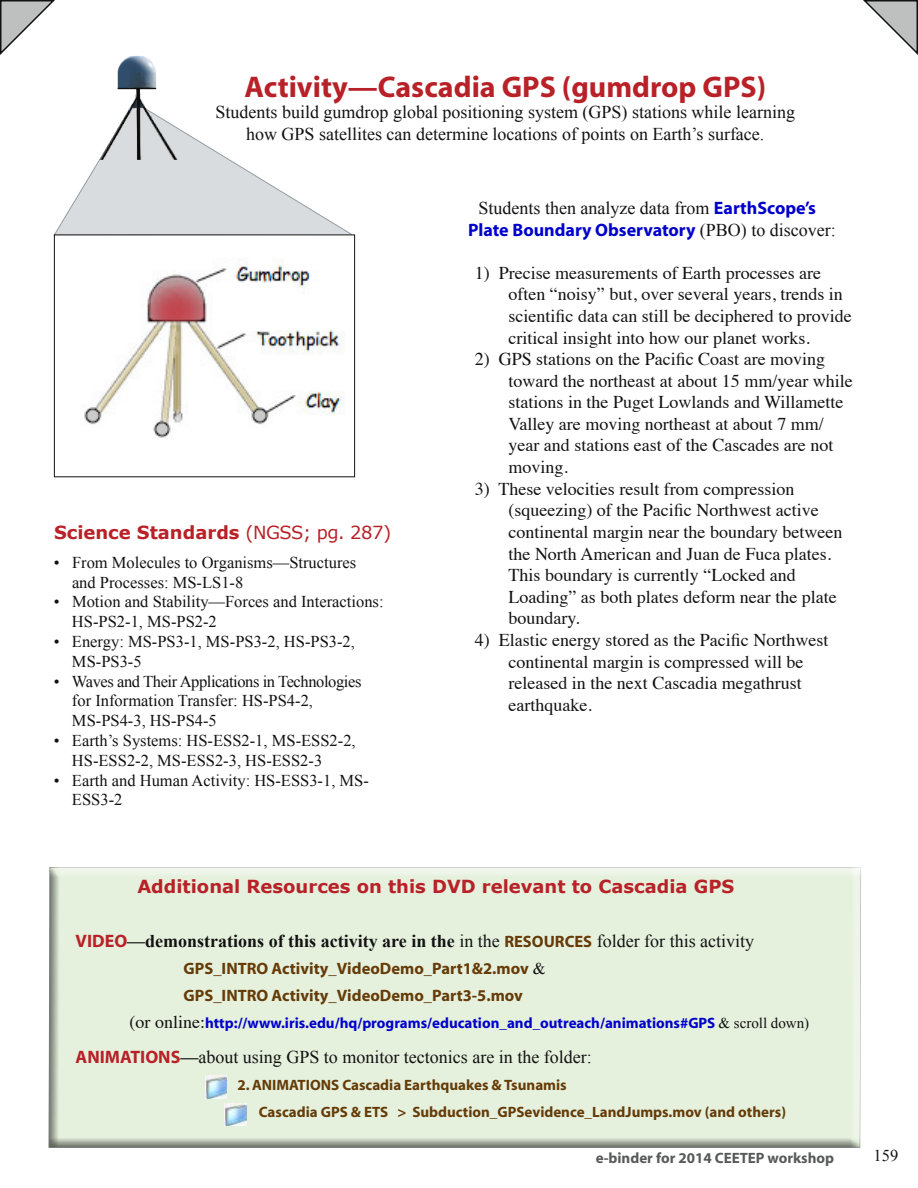
<style>
.page{position:relative;width:918px;height:1188px;background:#fff}
.page>*{position:absolute;margin:0;border:0;box-sizing:border-box;transform-origin:0 0}
.t1{font:700 30px "Myriad";color:#b82127}
.t2{font:18px/21.6px "Times";color:#121212}
.t3{font:18px/21.6px "Times New Roman";color:#121212;text-align:center}
.t4{font:700 18px "Verdana";color:#b82127}
.t5{font:700 18px "Times New Roman";color:#121212}
.t6{font:700 18px "Myriad";color:#00c}
.t7{font:16.5px/19.8px "Times New Roman";color:#121212}
.t8{font:16.5px/19.8px "Times New Roman";letter-spacing:-.025em;color:#121212}
.t9{font:700 16.5px/27px "Myriad";color:#653b07}
.t10{font:700 15px/27px "Myriad";color:#653b07}
.t11{font:700 15px "Myriad";color:#00c}
.t12{font:700 15px "Myriad";color:#585a5a}
.s1{font-weight:400}
.s2{font-family:"Myriad";font-weight:700;color:#00c}
.s3{font-family:"Times New Roman";font-weight:400;color:#121212}
.s4{font-family:"Myriad";color:#b82127}
.s5{font-family:"Myriad";font-size:16.5px;color:#653b07}
.s6{font-family:"Times";font-weight:400;font-size:18px;color:#121212}
.s7{font-family:"Myriad";font-weight:700;color:#b82127}
.s8{font-weight:700}
</style>
<div class="page">
<svg style="left:53px;top:136px;width:299px;height:100px"></svg>
<div style="left:49px;top:865px;width:814px;height:284px;background:#121212;opacity:.75"></div>
<svg style="left:0;top:0;width:55px;height:55px"></svg>
<svg style="left:863px;top:0;width:55px;height:55px"></svg>
<img style="left:84px;top:258px;width:261px;height:180px">
<div style="left:54px;top:235px;width:301px;height:242px;border:1px solid #121212"></div>
<img style="left:225px;top:1104px;width:21px;height:22px">
<img style="left:206px;top:1076px;width:21px;height:22px">
<img style="left:76px;top:55px;width:115px;height:105px">
<h1 class="t1" style="left:244px;top:71px;width:523px">Activity—Cascadia GPS (gumdrop GPS)</h1>
<p class="t3" style="left:216px;top:101px;width:581px">Students build gumdrop global positioning system (GPS) stations while learning how GPS satellites can determine locations of points on Earth’s surface.</p>
<p class="t4" style="left:54px;top:521px;width:339px">Science Standards <span class="s1">(NGSS; pg. 287)</span></p>
<p class="t7" style="left:72px;top:552px;width:286px;text-indent:-18px">• From Molecules to Organisms—Structures and Processes: MS-LS1-8</p>
<p class="t7" style="left:72px;top:592px;width:313px;text-indent:-18px">• Motion and Stability—Forces and Interactions:<br>HS-PS2-1, MS-PS2-2</p>
<p class="t7" style="left:72px;top:631px;width:284px;text-indent:-18px">• Energy: MS-PS3-1, MS-PS3-2, HS-PS3-2,<br>MS-PS3-5</p>
<p class="t8" style="left:72px;top:671px;width:291px;text-indent:-18px">• Waves and Their Applications in Technologies for Information Transfer: HS-PS4-2,<br>MS-PS4-3, HS-PS4-5</p>
<p class="t7" style="left:72px;top:730px;width:285px;text-indent:-18px">• Earth’s Systems: HS-ESS2-1, MS-ESS2-2,<br>HS-ESS2-2, MS-ESS2-3, HS-ESS2-3</p>
<p class="t7" style="left:72px;top:770px;width:298px;text-indent:-18px">• Earth and Human Activity: HS-ESS3-1, MS-<br>ESS3-2</p>
<p class="t3" style="left:478px;top:197px;width:339px">Students then analyze data from <span class="s2">EarthScope’s</span></p>
<p class="t6" style="left:468px;top:220px;width:369px">Plate Boundary Observatory <span class="s3">(PBO) to discover:</span></p>
<p class="t2" style="left:509px;top:260px;width:345px;text-indent:-34px">1) Precise measurements of Earth processes are often “noisy” but, over several years, trends in scientific data can still be deciphered to provide critical insight into how our planet works.</p>
<p class="t2" style="left:509px;top:347px;width:346px;text-indent:-34px">2) GPS stations on the Pacific Coast are moving toward the northeast at about 15 mm/year while stations in the Puget Lowlands and Willamette Valley are moving northeast at about 7 mm/ year and stations east of the Cascades are not moving.</p>
<p class="t2" style="left:509px;top:476px;width:336px;text-indent:-34px">3) These velocities result from compression (squeezing) of the Pacific Northwest active continental margin near the boundary between the North American and Juan de Fuca plates.<br>This boundary is currently “Locked and Loading” as both plates deform near the plate boundary.</p>
<p class="t2" style="left:509px;top:628px;width:321px;text-indent:-34px">4) Elastic energy stored as the Pacific Northwest continental margin is compressed will be released in the next Cascadia megathrust earthquake.</p>
<p class="t4" style="left:137px;top:875px;width:598px">Additional Resources on this DVD relevant to Cascadia GPS</p>
<p class="t5" style="left:76px;top:928px;width:680px"><span class="s4">VIDEO</span>—demonstrations of this activity are in the <span class="s1">in the</span> <span class="s5">RESOURCES</span> <span class="s1">folder for this activity</span></p>
<p class="t9" style="left:184px;top:955px;width:364px">GPS_INTRO Activity_VideoDemo_Part1&amp;2.mov <span class="s3">&amp;<br></span>GPS_INTRO Activity_VideoDemo_Part3-5.mov</p>
<p class="t11" style="left:130px;top:1015px;width:681px"><span class="s6">(or online:</span>http://www.iris.edu/hq/programs/education_and_outreach/animations#GPS <span class="s3">&amp; scroll down)</span></p>
<p class="t3" style="left:76px;top:1046px;width:518px"><span class="s7">ANIMATIONS</span><span class="s8">—</span>about using GPS to monitor tectonics are in the folder:</p>
<p class="t10" style="left:259px;top:1072px;width:529px;text-indent:-21px">2. ANIMATIONS Cascadia Earthquakes &amp; Tsunamis<br>Cascadia GPS &amp; ETS &gt; Subduction_GPSevidence_LandJumps.mov (and others)</p>
<p class="t12" style="left:596px;top:1150px;width:240px">e-binder for 2014 CEETEP workshop</p>
<p class="t7" style="left:874px;top:1145px;width:26px">159</p>
</div>
